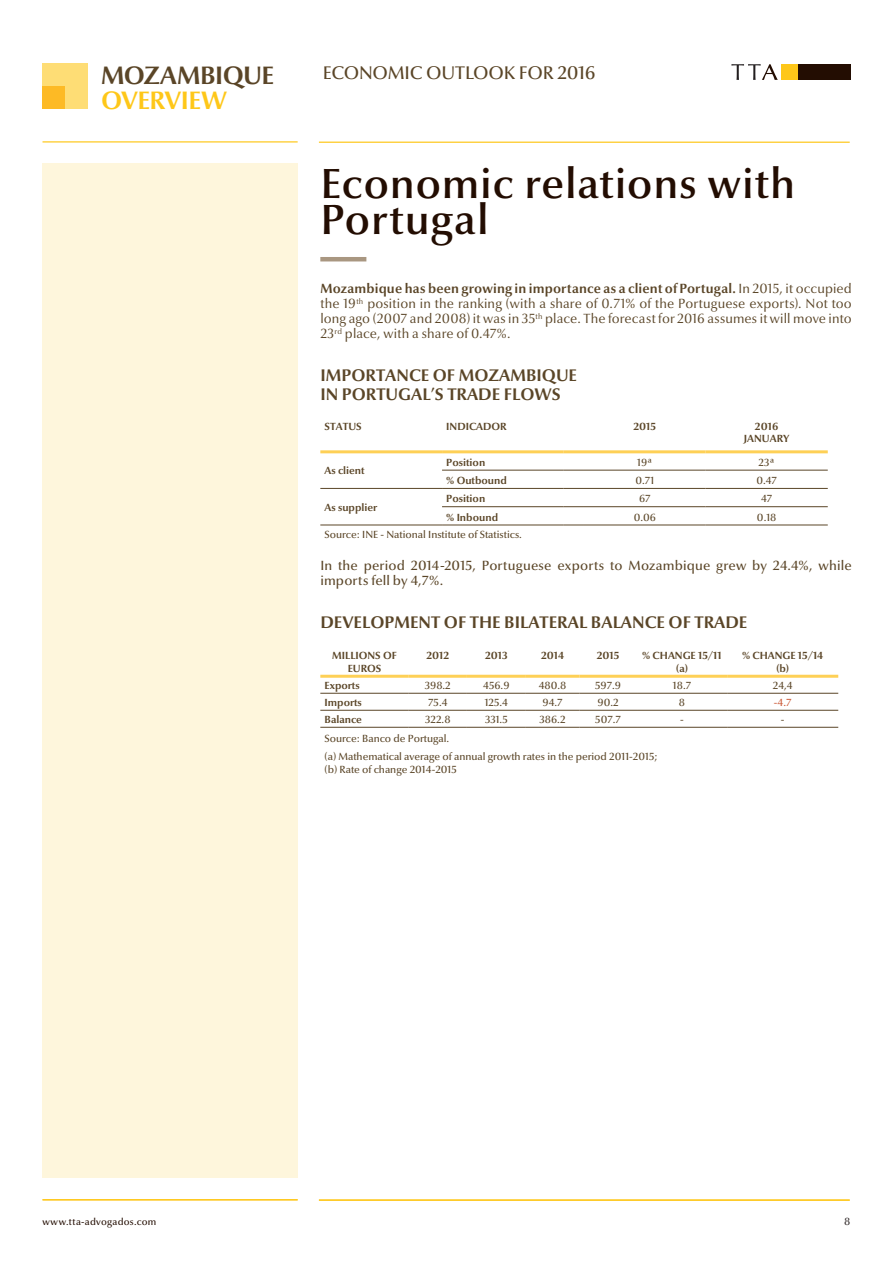
<style>
.page{position:relative;width:893px;height:1263px;background:#fff}
.page>*{position:absolute;margin:0;border:0;box-sizing:border-box;transform-origin:0 0}
.t1{font:600 42.6px/36px "Optima Nova LT";letter-spacing:.02em;color:#230d02}
.t2{font:700 25.5px "Optima Nova LT";letter-spacing:-.02em;color:#5a4527}
.t3{font:700 25.5px "Optima Nova LT";letter-spacing:-.02em;color:#fec719}
.t4{font:500 18.6px "Optima Nova LT";letter-spacing:-.015em;color:#5a4527}
.t5{font:700 17.1px "Optima Nova LT";color:#5a4527}
.t6{font:13.5px/15px "Optima Nova LT";letter-spacing:.01em;color:#5a4527;text-align:justify}
.t7{font:500 13.5px/15px "Optima Nova LT";letter-spacing:.01em;color:#5a4527}
.t8{font:500 10.5px/12.6px "Optima Nova LT";color:#5a4527}
.t9{font:700 10.5px "Optima Nova LT";color:#5a4527}
.t10{font:500 10.5px "Optima Nova LT";color:#cb5835}
.t11{font:500 10.5px "Optima Nova LT";color:#332c2c}
.t12{font:500 9.75px "Optima Nova LT";letter-spacing:.025em;color:#230d02}
.s1{font-weight:700}
</style>
<div class="page">
<div style="left:43px;top:164px;width:255px;height:1014px;background:#fef6dc"></div>
<hr style="left:43px;top:141px;width:255px;height:1px;background:#fec719">
<hr style="left:319px;top:142px;width:531px;height:1px;background:#fec719">
<div style="left:43px;top:63px;width:45px;height:46px;background:#fedd75"></div>
<div style="left:43px;top:86px;width:22px;height:23px;background:#fdba25"></div>
<hr style="left:43px;top:1199px;width:255px;height:1px;background:#fec719">
<hr style="left:319px;top:1199px;width:531px;height:2px;background:#fec719">
<div style="left:798px;top:64px;width:52px;height:16px;background:#230d02"></div>
<div style="left:781px;top:64px;width:17px;height:16px;background:#fec719"></div>
<svg style="left:731px;top:64px;width:47px;height:16px"></svg>
<hr style="left:320px;top:693px;width:89px;height:1px;background:#5a4527">
<hr style="left:409px;top:693px;width:58px;height:1px;background:#5a4527">
<hr style="left:467px;top:693px;width:59px;height:1px;background:#5a4527">
<hr style="left:526px;top:693px;width:53px;height:1px;background:#5a4527">
<hr style="left:579px;top:693px;width:58px;height:1px;background:#5a4527">
<hr style="left:637px;top:693px;width:90px;height:1px;background:#5a4527">
<hr style="left:727px;top:693px;width:111px;height:1px;background:#5a4527">
<hr style="left:320px;top:710px;width:89px;height:1px;background:#5a4527">
<hr style="left:409px;top:710px;width:58px;height:1px;background:#5a4527">
<hr style="left:467px;top:710px;width:59px;height:1px;background:#5a4527">
<hr style="left:526px;top:710px;width:53px;height:1px;background:#5a4527">
<hr style="left:579px;top:710px;width:58px;height:1px;background:#5a4527">
<hr style="left:637px;top:710px;width:90px;height:1px;background:#5a4527">
<hr style="left:727px;top:710px;width:111px;height:1px;background:#5a4527">
<hr style="left:320px;top:675px;width:89px;height:3px;background:#fed056">
<hr style="left:409px;top:675px;width:58px;height:3px;background:#fed056">
<hr style="left:467px;top:675px;width:59px;height:3px;background:#fed056">
<hr style="left:526px;top:675px;width:53px;height:3px;background:#fed056">
<hr style="left:579px;top:675px;width:58px;height:3px;background:#fed056">
<hr style="left:637px;top:675px;width:90px;height:3px;background:#fed056">
<hr style="left:727px;top:675px;width:111px;height:3px;background:#fed056">
<hr style="left:320px;top:727px;width:89px;height:1px;background:#5a4527">
<hr style="left:409px;top:727px;width:58px;height:1px;background:#5a4527">
<hr style="left:467px;top:727px;width:59px;height:1px;background:#5a4527">
<hr style="left:526px;top:727px;width:53px;height:1px;background:#5a4527">
<hr style="left:579px;top:727px;width:58px;height:1px;background:#5a4527">
<hr style="left:637px;top:727px;width:90px;height:1px;background:#5a4527">
<hr style="left:727px;top:727px;width:111px;height:1px;background:#5a4527">
<hr style="left:442px;top:470px;width:122px;height:1px;background:#5a4527">
<svg style="left:564px;top:470px;width:20px;height:1px"></svg>
<hr style="left:584px;top:470px;width:122px;height:1px;background:#5a4527">
<hr style="left:706px;top:470px;width:122px;height:1px;background:#5a4527">
<hr style="left:320px;top:488px;width:122px;height:1px;background:#5a4527">
<hr style="left:442px;top:488px;width:122px;height:1px;background:#5a4527">
<svg style="left:564px;top:488px;width:20px;height:1px"></svg>
<hr style="left:584px;top:488px;width:122px;height:1px;background:#5a4527">
<hr style="left:706px;top:488px;width:122px;height:1px;background:#5a4527">
<hr style="left:442px;top:506px;width:122px;height:1px;background:#5a4527">
<svg style="left:564px;top:506px;width:20px;height:1px"></svg>
<hr style="left:584px;top:506px;width:122px;height:1px;background:#5a4527">
<hr style="left:706px;top:506px;width:122px;height:1px;background:#5a4527">
<hr style="left:320px;top:450px;width:122px;height:3px;background:#fed056">
<hr style="left:442px;top:450px;width:122px;height:3px;background:#fed056">
<hr style="left:564px;top:450px;width:20px;height:3px;background:#fed056">
<hr style="left:584px;top:450px;width:122px;height:3px;background:#fed056">
<hr style="left:706px;top:450px;width:122px;height:3px;background:#fed056">
<hr style="left:320px;top:525px;width:122px;height:1px;background:#5a4527">
<hr style="left:442px;top:525px;width:122px;height:1px;background:#5a4527">
<svg style="left:564px;top:525px;width:20px;height:1px"></svg>
<hr style="left:584px;top:525px;width:122px;height:1px;background:#5a4527">
<hr style="left:706px;top:525px;width:122px;height:1px;background:#5a4527">
<hr style="left:320px;top:257px;width:46px;height:4px;background:#a99781">
<p class="t2" style="left:101px;top:61px;width:175px">MOZAMBIQUE</p>
<p class="t3" style="left:101px;top:86px;width:127px">OVERVIEW</p>
<p class="t4" style="left:323px;top:62px;width:274px">ECONOMIC OUTLOOK FOR 2016</p>
<p class="t1" style="left:320px;top:166px;width:476px">Economic relations with<br>Portugal</p>
<p class="t6" style="left:320px;top:281px;width:533px"><span class="s1">Mozambique has been growing in importance as a client of Portugal.</span> In 2015, it occupied the 19<sup>th</sup> position in the ranking (with a share of 0.71% of the Portuguese exports). Not too long ago (2007 and 2008) it was in 35<sup>th</sup> place. The forecast for 2016 assumes it will move into 23<sup>rd</sup> place, with a share of 0.47%.</p>
<p class="t5" style="left:320px;top:365px;width:258px">IMPORTANCE OF MOZAMBIQUE</p>
<p class="t5" style="left:320px;top:384px;width:242px">IN PORTUGAL’S TRADE FLOWS</p>
<p class="t9" style="left:325px;top:420px;width:39px">STATUS</p>
<p class="t9" style="left:446px;top:420px;width:62px">INDICADOR</p>
<p class="t9" style="left:633px;top:420px;width:24px">2015</p>
<p class="t9" style="left:755px;top:420px;width:25px">2016</p>
<p class="t9" style="left:744px;top:433px;width:47px">JANUARY</p>
<p class="t9" style="left:325px;top:465px;width:42px">As client</p>
<p class="t9" style="left:446px;top:456px;width:41px">Position</p>
<p class="t8" style="left:637px;top:456px;width:17px">19ª</p>
<p class="t8" style="left:759px;top:456px;width:18px">23ª</p>
<p class="t9" style="left:446px;top:474px;width:62px">% Outbound</p>
<p class="t8" style="left:635px;top:474px;width:20px">0.71</p>
<p class="t8" style="left:756px;top:474px;width:22px">0.47</p>
<p class="t9" style="left:446px;top:493px;width:41px">Position</p>
<p class="t8" style="left:639px;top:493px;width:13px">67</p>
<p class="t8" style="left:761px;top:493px;width:13px">47</p>
<p class="t9" style="left:446px;top:511px;width:53px">% Inbound</p>
<p class="t8" style="left:634px;top:511px;width:24px">0.06</p>
<p class="t8" style="left:757px;top:511px;width:21px">0.18</p>
<p class="t8" style="left:325px;top:529px;width:199px">Source: INE - National Institute of Statistics.</p>
<p class="t9" style="left:325px;top:501px;width:54px">As supplier</p>
<p class="t7" style="left:320px;top:558px;width:533px">In the period 2014-2015, Portuguese exports to Mozambique grew by 24.4%, while imports fell by 4,7%.</p>
<p class="t5" style="left:320px;top:612px;width:429px">DEVELOPMENT OF THE BILATERAL BALANCE OF TRADE</p>
<p class="t9" style="left:332px;top:649px;width:66px">MILLIONS OF</p>
<p class="t9" style="left:348px;top:662px;width:35px">EUROS</p>
<p class="t9" style="left:426px;top:649px;width:24px">2012</p>
<p class="t9" style="left:485px;top:649px;width:24px">2013</p>
<p class="t9" style="left:541px;top:649px;width:25px">2014</p>
<p class="t9" style="left:597px;top:649px;width:24px">2015</p>
<p class="t9" style="left:642px;top:649px;width:81px">% CHANGE 15/11</p>
<p class="t9" style="left:676px;top:662px;width:13px">(a)</p>
<p class="t9" style="left:742px;top:649px;width:83px">% CHANGE 15/14</p>
<p class="t9" style="left:776px;top:662px;width:14px">(b)</p>
<p class="t9" style="left:325px;top:679px;width:37px">Exports</p>
<p class="t8" style="left:425px;top:679px;width:28px">398.2</p>
<p class="t8" style="left:483px;top:679px;width:28px">456.9</p>
<p class="t8" style="left:539px;top:679px;width:29px">480.8</p>
<p class="t8" style="left:595px;top:679px;width:27px">597.9</p>
<p class="t8" style="left:673px;top:679px;width:20px">18.7</p>
<p class="t8" style="left:773px;top:679px;width:21px">24,4</p>
<p class="t9" style="left:325px;top:696px;width:39px">Imports</p>
<p class="t8" style="left:428px;top:696px;width:21px">75.4</p>
<p class="t8" style="left:485px;top:696px;width:25px">125.4</p>
<p class="t8" style="left:542px;top:696px;width:22px">94.7</p>
<p class="t8" style="left:598px;top:696px;width:23px">90.2</p>
<p class="t8" style="left:679px;top:696px;width:8px">8</p>
<p class="t10" style="left:774px;top:696px;width:19px">-4.7</p>
<p class="t9" style="left:325px;top:713px;width:39px">Balance</p>
<p class="t8" style="left:425px;top:713px;width:27px">322.8</p>
<p class="t8" style="left:485px;top:713px;width:24px">331.5</p>
<p class="t8" style="left:540px;top:713px;width:28px">386.2</p>
<p class="t8" style="left:595px;top:713px;width:27px">507.7</p>
<p class="t8" style="left:680px;top:713px;width:5px">-</p>
<p class="t8" style="left:781px;top:713px;width:5px">-</p>
<p class="t8" style="left:325px;top:732px;width:126px">Source: Banco de Portugal.</p>
<p class="t8" style="left:325px;top:751px;width:335px">(a) Mathematical average of annual growth rates in the period 2011-2015; (b) Rate of change 2014-2015</p>
<p class="t12" style="left:43px;top:1216px;width:115px">www.tta-advogados.com</p>
<p class="t11" style="left:844px;top:1215px;width:8px">8</p>
</div>
